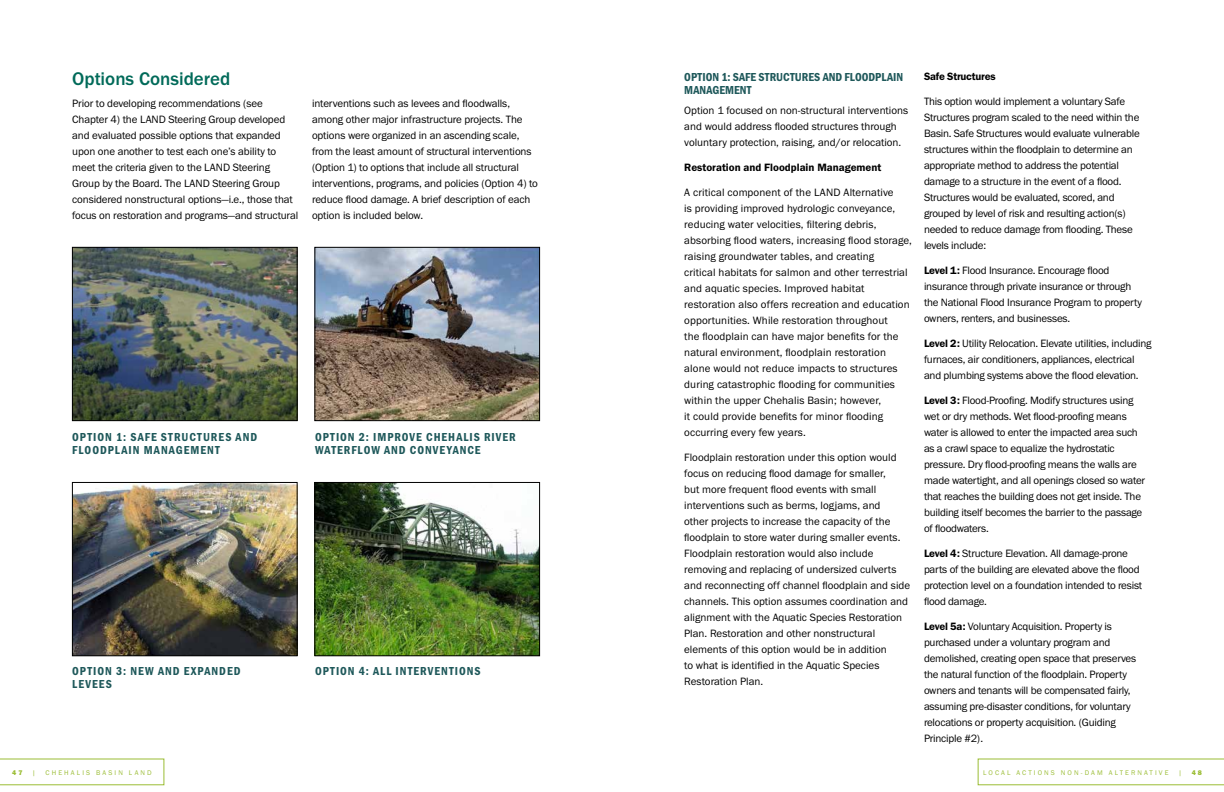
<style>
.page{position:relative;width:1224px;height:792px;background:#fff}
.page>*{position:absolute;margin:0;border:0;box-sizing:border-box;transform-origin:0 0}
.t1{font:500 19px "Franklin Gothic URW";color:#006a59}
.t2{font:12px/13px "Franklin Gothic URW Con Dem";letter-spacing:.08em;color:#1e585a}
.t3{font:12px/13px "Franklin Gothic URW Con Dem";color:#1e585a}
.t4{font:11px/16px "Franklin Gothic URW Boo";letter-spacing:-.01em;color:#000}
.t5{font:11px/16px "Franklin Gothic URW Boo";letter-spacing:.01em;color:#000}
.t6{font:11px "Franklin Gothic URW Dem";color:#000}
.t7{font:11px "Franklin Gothic URW Dem";letter-spacing:-.02em;color:#000}
.t8{font:7px "Franklin Gothic URW Boo";letter-spacing:.3em;color:#9bbd35}
.t9{font:7px "Franklin Gothic URW Hea";color:#9bbd35}
.s1{font-family:"Franklin Gothic URW Dem"}
</style>
<div class="page">
<img style="left:317px;top:484px;width:221px;height:170px">
<div style="left:315px;top:482px;width:225px;height:174px;border:1px solid #000"></div>
<img style="left:74px;top:484px;width:221px;height:170px">
<div style="left:72px;top:482px;width:225px;height:174px;border:1px solid #000"></div>
<img style="left:317px;top:249px;width:221px;height:170px">
<div style="left:315px;top:247px;width:225px;height:174px;border:1px solid #000"></div>
<img style="left:74px;top:249px;width:221px;height:170px">
<div style="left:72px;top:247px;width:225px;height:174px;border:1px solid #000"></div>
<svg style="left:978px;top:759px;width:246px;height:26px"></svg>
<svg style="left:0;top:759px;width:164px;height:26px"></svg>
<h1 class="t1" style="left:72px;top:67px;width:159px">Options Considered</h1>
<p class="t4" style="left:72px;top:95px;width:228px">Prior to developing recommendations (see Chapter 4) the LAND Steering Group developed and evaluated possible options that expanded upon one another to test each one’s ability to meet the criteria given to the LAND Steering Group by the Board. The LAND Steering Group considered nonstructural options—i.e., those that focus on restoration and programs—and structural</p>
<p class="t4" style="left:312px;top:95px;width:228px">interventions such as levees and floodwalls, among other major infrastructure projects. The options were organized in an ascending scale, from the least amount of structural interventions (Option 1) to options that include all structural interventions, programs, and policies (Option 4) to reduce flood damage. A brief description of each option is included below.</p>
<p class="t2" style="left:72px;top:430px;width:186px">OPTION 1: SAFE STRUCTURES AND<br>FLOODPLAIN MANAGEMENT</p>
<p class="t2" style="left:315px;top:430px;width:202px">OPTION 2: IMPROVE CHEHALIS RIVER<br>WATERFLOW AND CONVEYANCE</p>
<p class="t2" style="left:72px;top:664px;width:170px">OPTION 3: NEW AND EXPANDED<br>LEVEES</p>
<p class="t2" style="left:315px;top:664px;width:167px">OPTION 4: ALL INTERVENTIONS</p>
<p class="t3" style="left:684px;top:70px;width:220px">OPTION 1: SAFE STRUCTURES AND FLOODPLAIN<br>MANAGEMENT</p>
<p class="t4" style="left:684px;top:102px;width:225px">Option 1 focused on non-structural interventions and would address flooded structures through voluntary protection, raising, and/or relocation.</p>
<p class="t6" style="left:684px;top:161px;width:199px">Restoration and Floodplain Management</p>
<p class="t5" style="left:684px;top:184px;width:229px">A critical component of the LAND Alternative<br>is providing improved hydrologic conveyance, reducing water velocities, filtering debris, absorbing flood waters, increasing flood storage, raising groundwater tables, and creating<br>critical habitats for salmon and other terrestrial and aquatic species. Improved habitat restoration also offers recreation and education opportunities. While restoration throughout<br>the floodplain can have major benefits for the natural environment, floodplain restoration alone would not reduce impacts to structures during catastrophic flooding for communities within the upper Chehalis Basin; however,<br>it could provide benefits for minor flooding occurring every few years.</p>
<p class="t4" style="left:684px;top:449px;width:227px">Floodplain restoration under this option would focus on reducing flood damage for smaller,<br>but more frequent flood events with small interventions such as berms, logjams, and<br>other projects to increase the capacity of the floodplain to store water during smaller events.<br>Floodplain restoration would also include removing and replacing of undersized culverts and reconnecting off channel floodplain and side channels. This option assumes coordination and alignment with the Aquatic Species Restoration Plan. Restoration and other nonstructural elements of this option would be in addition<br>to what is identified in the Aquatic Species Restoration Plan.</p>
<p class="t7" style="left:924px;top:70px;width:73px">Safe Structures</p>
<p class="t4" style="left:924px;top:93px;width:217px">This option would implement a voluntary Safe Structures program scaled to the need within the Basin. Safe Structures would evaluate vulnerable structures within the floodplain to determine an appropriate method to address the potential damage to a structure in the event of a flood.<br>Structures would be evaluated, scored, and grouped by level of risk and resulting action(s) needed to reduce damage from flooding. These levels include:</p>
<p class="t4" style="left:924px;top:262px;width:219px"><span class="s1">Level 1:</span> Flood Insurance. Encourage flood insurance through private insurance or through the National Flood Insurance Program to property owners, renters, and businesses.</p>
<p class="t4" style="left:924px;top:335px;width:229px"><span class="s1">Level 2:</span> Utility Relocation. Elevate utilities, including furnaces, air conditioners, appliances, electrical and plumbing systems above the flood elevation.</p>
<p class="t4" style="left:924px;top:392px;width:223px"><span class="s1">Level 3:</span> Flood-Proofing. Modify structures using wet or dry methods. Wet flood-proofing means water is allowed to enter the impacted area such as a crawl space to equalize the hydrostatic pressure. Dry flood-proofing means the walls are made watertight, and all openings closed so water that reaches the building does not get inside. The building itself becomes the barrier to the passage of floodwaters.</p>
<p class="t4" style="left:924px;top:545px;width:220px"><span class="s1">Level 4:</span> Structure Elevation. All damage-prone parts of the building are elevated above the flood protection level on a foundation intended to resist flood damage.</p>
<p class="t4" style="left:924px;top:618px;width:214px"><span class="s1">Level 5a:</span> Voluntary Acquisition. Property is purchased under a voluntary program and demolished, creating open space that preserves the natural function of the floodplain. Property owners and tenants will be compensated fairly, assuming pre-disaster conditions, for voluntary relocations or property acquisition. (Guiding Principle #2).</p>
<p class="t9" style="left:12px;top:768px;width:12px">4 7</p>
<p class="t8" style="left:32px;top:769px;width:5px">|</p>
<p class="t8" style="left:46px;top:769px;width:108px">CHEHALIS BASIN LAND</p>
<p class="t8" style="left:983px;top:769px;width:187px">LOCAL ACTIONS NON-DAM ALTERNATIVE</p>
<p class="t8" style="left:1178px;top:769px;width:5px">|</p>
<p class="t9" style="left:1192px;top:768px;width:12px">4 8</p>
</div>
